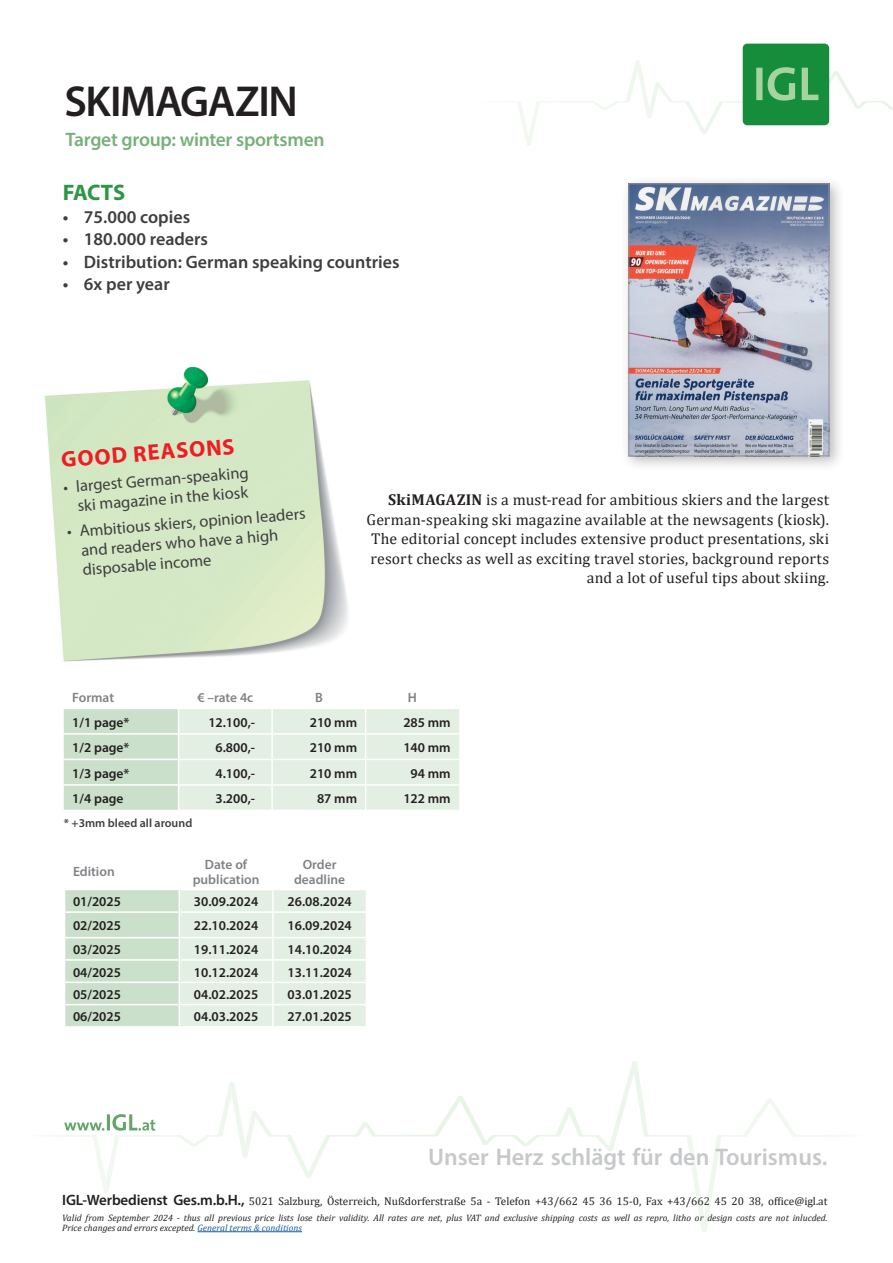
<style>
.page{position:relative;width:893px;height:1263px;background:#fff}
.page>*{position:absolute;margin:0;border:0;box-sizing:border-box;transform-origin:0 0}
.Head_schwarz{font:600 43.5px "Myriad Pro";letter-spacing:-.03em;color:#231f20}
.t1{font:600 24px "Myriad Pro";color:#c7c8ca}
.Aufzählung_Post_it{font:700 22.5px "Myriad Pro";color:#ee1d23}
.Facts{font:700 22.5px "Myriad Pro";letter-spacing:-.015em;color:#2e9647}
.Subhead_grün{font:600 19.5px "Myriad Pro";letter-spacing:-.015em;color:#77b17a}
.t2{font:600 18px "Myriad Pro";color:#3e3e3f}
.t3{font:16.5px/19.4px "Myriad Pro";color:#3e3e3f;text-align:right}
.Fließ{font:15.75px/19.5px "Cambria";letter-spacing:.01em;color:#231f20;text-align:right}
.t4{font:600 13.5px "Myriad Pro";color:#231f20}
.t5{font:600 13.5px/15px "Myriad Pro";color:#808285;text-align:center}
.Facts-2{font:600 12px "Myriad Pro";color:#3e3e3f}
.t6{font:11.25px "Cambria";color:#231f20}
.t7{font:italic 9.3px/10.5px "Cambria";color:#231f20}
.s1{font-weight:700}
.s2{font-family:"Myriad Pro";font-weight:600;font-size:15px}
.s3{color:#175d9e}
</style>
<div class="page">
<svg style="left:57px;top:1061px;width:779px;height:171px"></svg>
<div style="left:743px;top:44px;width:86px;height:81px;background:#168d3b;border-radius:5px"></div>
<svg style="left:510px;top:60px;width:383px;height:85px"></svg>
<img style="left:44px;top:366px;width:304px;height:296px">
<div style="left:621px;top:176px;width:224px;height:296px;background:#231f20;opacity:.3"></div>
<img style="left:631px;top:186px;width:196px;height:268px">
<div style="left:629px;top:184px;width:200px;height:272px;border:1px solid #939598"></div>
<svg style="left:64px;top:709px;width:395px;height:101px;background:#deebde"></svg>
<svg style="left:65px;top:890px;width:301px;height:136px;background:#dceadc"></svg>
<p class="Head_schwarz" style="left:64px;top:74px;width:235px">SKIMAGAZIN</p>
<p class="Subhead_grün" style="left:66px;top:127px;width:261px">Target group: winter sportsmen</p>
<p class="Facts" style="left:63px;top:178px;width:64px">FACTS</p>
<p class="t2" style="left:63px;top:205px;width:129px">• 75.000 copies</p>
<p class="t2" style="left:63px;top:228px;width:147px">• 180.000 readers</p>
<p class="t2" style="left:63px;top:250px;width:338px">• Distribution: German speaking countries</p>
<p class="t2" style="left:63px;top:273px;width:109px">• 6x per year</p>
<p class="Aufzählung_Post_it" style="left:60px;top:446px;width:175px;rotate:-5deg">GOOD REASONS</p>
<p class="t3" style="left:63px;top:478px;width:187px;rotate:-5deg">• largest German-speaking ski magazine in the kiosk</p>
<p class="t3" style="left:79px;top:522px;width:228px;text-align:left;text-indent:-12px;rotate:-5deg">• Ambitious skiers, opinion leaders and readers who have a high disposable income</p>
<p class="Fließ" style="left:366px;top:490px;width:464px"><span class="s1">SkiMAGAZIN</span> is a must-read for ambitious skiers and the largest German-speaking ski magazine available at the newsagents (kiosk).<br>The editorial concept includes extensive product presentations, ski resort checks as well as exciting travel stories, background reports and a lot of useful tips about skiing.</p>
<p class="t5" style="left:72px;top:690px;width:43px">Format</p>
<p class="t5" style="left:197px;top:690px;width:57px">€ –rate 4c</p>
<p class="t5" style="left:315px;top:690px;width:9px">B</p>
<p class="t5" style="left:408px;top:690px;width:11px">H</p>
<p class="t4" style="left:72px;top:714px;width:59px">1/1 page*</p>
<p class="t4" style="left:208px;top:714px;width:48px">12.100,-</p>
<p class="t4" style="left:310px;top:714px;width:49px">210 mm</p>
<p class="t4" style="left:403px;top:714px;width:49px">285 mm</p>
<p class="t4" style="left:72px;top:739px;width:59px">1/2 page*</p>
<p class="t4" style="left:216px;top:739px;width:41px">6.800,-</p>
<p class="t4" style="left:310px;top:739px;width:49px">210 mm</p>
<p class="t4" style="left:403px;top:739px;width:49px">140 mm</p>
<p class="t4" style="left:72px;top:765px;width:59px">1/3 page*</p>
<p class="t4" style="left:216px;top:765px;width:41px">4.100,-</p>
<p class="t4" style="left:310px;top:765px;width:49px">210 mm</p>
<p class="t4" style="left:411px;top:765px;width:42px">94 mm</p>
<p class="t4" style="left:72px;top:790px;width:53px">1/4 page</p>
<p class="t4" style="left:216px;top:790px;width:41px">3.200,-</p>
<p class="t4" style="left:317px;top:790px;width:42px">87 mm</p>
<p class="t4" style="left:403px;top:790px;width:49px">122 mm</p>
<p class="Facts-2" style="left:64px;top:815px;width:130px">* +3mm bleed all around</p>
<p class="t5" style="left:73px;top:864px;width:43px">Edition</p>
<p class="t5" style="left:193px;top:856px;width:68px">Date of publication</p>
<p class="t5" style="left:294px;top:856px;width:53px">Order deadline</p>
<p class="t4" style="left:73px;top:893px;width:49px">01/2025</p>
<p class="t4" style="left:194px;top:893px;width:66px">30.09.2024</p>
<p class="t4" style="left:288px;top:893px;width:66px">26.08.2024</p>
<p class="t4" style="left:73px;top:917px;width:49px">02/2025</p>
<p class="t4" style="left:194px;top:917px;width:66px">22.10.2024</p>
<p class="t4" style="left:288px;top:917px;width:66px">16.09.2024</p>
<p class="t4" style="left:73px;top:941px;width:49px">03/2025</p>
<p class="t4" style="left:194px;top:941px;width:66px">19.11.2024</p>
<p class="t4" style="left:288px;top:941px;width:66px">14.10.2024</p>
<p class="t4" style="left:73px;top:963px;width:49px">04/2025</p>
<p class="t4" style="left:194px;top:963px;width:66px">10.12.2024</p>
<p class="t4" style="left:288px;top:963px;width:66px">13.11.2024</p>
<p class="t4" style="left:73px;top:986px;width:49px">05/2025</p>
<p class="t4" style="left:194px;top:986px;width:66px">04.02.2025</p>
<p class="t4" style="left:288px;top:986px;width:66px">03.01.2025</p>
<p class="t4" style="left:73px;top:1008px;width:49px">06/2025</p>
<p class="t4" style="left:194px;top:1008px;width:66px">04.03.2025</p>
<p class="t4" style="left:288px;top:1008px;width:66px">27.01.2025</p>
<h2 class="t1" style="left:428px;top:1141px;width:401px">Unser Herz schlägt für den Tourismus.</h2>
<p class="t6" style="left:62px;top:1195px;width:767px"><span class="s2">IGL-Werbedienst Ges.m.b.H.,</span> 5021 Salzburg, Österreich, Nußdorferstraße 5a - Telefon +43/662 45 36 15-0, Fax +43/662 45 20 38, office@igl.at</p>
<p class="t7" style="left:62px;top:1212px;width:767px">Valid from September 2024 - thus all previous price lists lose their validity. All rates are net, plus VAT and exclusive shipping costs as well as repro, litho or design costs are not inlucded.<br>Price changes and errors excepted. <span class="s3">General terms &amp; conditions</span></p>
</div>
